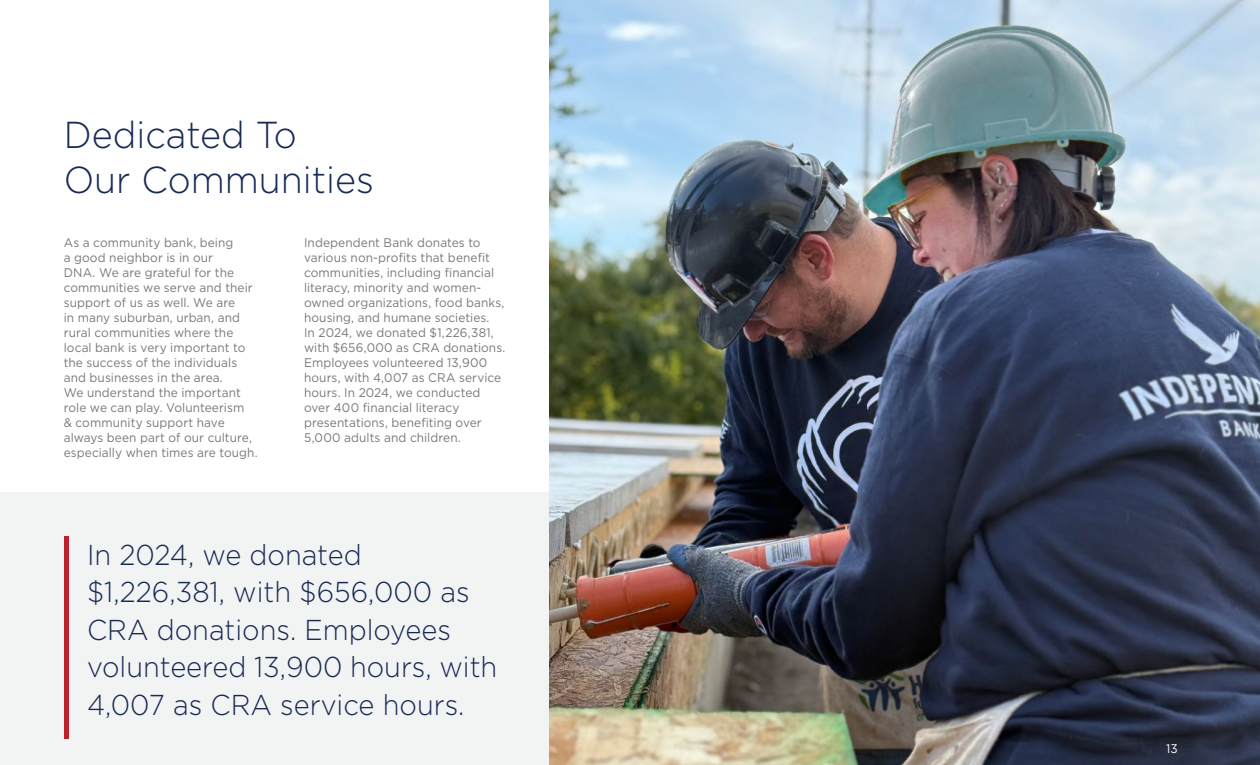
<style>
.page{position:relative;width:1260px;height:765px;background:#fff}
.page>*{position:absolute;margin:0;border:0;box-sizing:border-box;transform-origin:0 0}
.t1{font:300 37.5px/45px "Gotham";color:#172a54;scale:.96 1}
.t2{font:300 28.75px/37.5px "Gotham";color:#172a54;scale:.95 1}
.t3{font:12.5px/15px "Gotham";letter-spacing:.005em;color:#77787b;scale:.95 1}
.t4{font:12.5px "Gotham";color:#fff;scale:.95 1}
</style>
<div class="page">
<div style="left:0;top:493px;width:1260px;height:272px;background:#f2f3f3"></div>
<img style="left:549px;top:0;width:711px;height:765px">
<div style="left:64px;top:536px;width:5px;height:202px;background:#bc202d"></div>
<h1 class="t1" style="left:64px;top:111px;width:325px">Dedicated To<br>Our Communities</h1>
<p class="t3" style="left:64px;top:235px;width:206px">As a community bank, being<br>a good neighbor is in our<br>DNA. We are grateful for the communities we serve and their support of us as well. We are<br>in many suburban, urban, and rural communities where the local bank is very important to the success of the individuals and businesses in the area.<br>We understand the important role we can play. Volunteerism<br>&amp; community support have always been part of our culture, especially when times are tough.</p>
<p class="t3" style="left:304px;top:235px;width:213px">Independent Bank donates to various non-profits that benefit communities, including financial literacy, minority and women&shy;owned organizations, food banks, housing, and humane societies.<br>In 2024, we donated $1,226,381, with $656,000 as CRA donations.<br>Employees volunteered 13,900 hours, with 4,007 as CRA service hours. In 2024, we conducted over 400 financial literacy presentations, benefiting over<br>5,000 adults and children.</p>
<h2 class="t2" style="left:87px;top:535px;width:433px">In 2024, we donated $1,226,381, with $656,000 as<br>CRA donations. Employees volunteered 13,900 hours, with<br>4,007 as CRA service hours.</h2>
<p class="t4" style="left:1166px;top:741px;width:14px">13</p>
</div>
